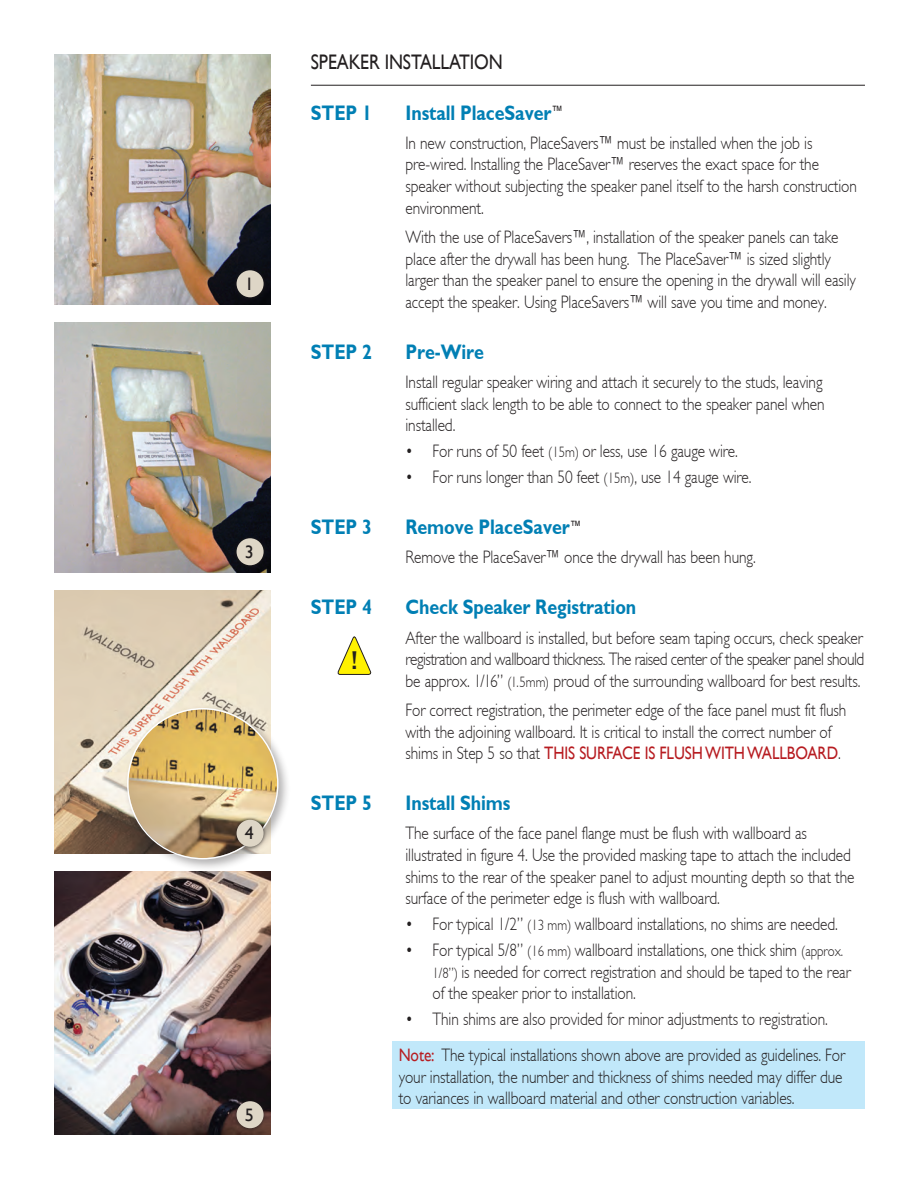
<style>
.page{position:relative;width:919px;height:1189px;background:#fff}
.page>*{position:absolute;margin:0;border:0;box-sizing:border-box;transform-origin:0 0}
.t1{font:500 26.4px "Franklin Gothic";color:#231f20}
.t2{font:700 21px "Gill Sans";letter-spacing:-.005em;color:#007fb4;scale:.85 1}
.t3{font:21px "Gill Sans";letter-spacing:-.005em;color:#231f20;scale:.85 1}
.t4{font:300 18px/21.6px "Gill Sans";letter-spacing:-.005em;color:#231f20;scale:.85 1}
.t5{font:18px "Gill Sans";color:#231f20}
.s1{font-size:15px}
.s2{font-weight:400;color:#b71c21}
</style>
<div class="page">
<hr style="left:311px;top:85px;width:553px;height:1px;background:#231f20">
<div style="left:392px;top:1040px;width:472px;height:68px;background:#c1e8fa"></div>
<img style="left:54px;top:871px;width:216px;height:263px">
<img style="left:54px;top:322px;width:216px;height:250px">
<img style="left:54px;top:54px;width:216px;height:250px">
<svg style="left:337px;top:636px;width:34px;height:39px"></svg>
<img style="left:54px;top:590px;width:216px;height:263px">
<div style="left:123px;top:704px;width:168px;height:167px;background:#231f20;opacity:.35"></div>
<img style="left:128px;top:709px;width:149px;height:148px;border-radius:74px">
<div style="left:233px;top:267px;width:34px;height:34px;background:#231f20;opacity:.75"></div>
<div style="left:236px;top:270px;width:27px;height:27px;background:#ded6c6;border-radius:50%"></div>
<div style="left:233px;top:534px;width:34px;height:34px;background:#231f20;opacity:.75"></div>
<div style="left:236px;top:538px;width:27px;height:27px;background:#ded6c6;border-radius:50%"></div>
<div style="left:233px;top:816px;width:34px;height:34px;background:#231f20;opacity:.75"></div>
<div style="left:236px;top:819px;width:27px;height:27px;background:#ded6c6;border-radius:50%"></div>
<div style="left:233px;top:1097px;width:34px;height:34px;background:#231f20;opacity:.75"></div>
<div style="left:236px;top:1100px;width:27px;height:27px;background:#ded6c6;border-radius:50%"></div>
<p class="t5" style="left:245px;top:273px;width:10px">1</p>
<p class="t5" style="left:245px;top:541px;width:10px">3</p>
<p class="t5" style="left:245px;top:822px;width:10px">4</p>
<p class="t5" style="left:245px;top:1104px;width:10px">5</p>
<p class="t3" style="left:311px;top:49px;width:227px">SPEAKER INSTALLATION</p>
<p class="t2" style="left:311px;top:100px;width:73px">STEP 1</p>
<p class="t2" style="left:405px;top:100px;width:186px">Install PlaceSaver<sup>™</sup></p>
<p class="t4" style="left:405px;top:132px;width:532px">In new construction, PlaceSavers™ must be installed when the job is pre‑wired. Installing the PlaceSaver™ reserves the exact space for the speaker without subjecting the speaker panel itself to the harsh construction environment.</p>
<p class="t4" style="left:405px;top:226px;width:531px">With the use of PlaceSavers™, installation of the speaker panels can take place after the drywall has been hung. The PlaceSaver™ is sized slightly larger than the speaker panel to ensure the opening in the drywall will easily accept the speaker. Using PlaceSavers™ will save you time and money.</p>
<p class="t2" style="left:311px;top:339px;width:73px">STEP 2</p>
<p class="t2" style="left:405px;top:339px;width:94px">Pre-Wire</p>
<p class="t4" style="left:405px;top:371px;width:494px;text-align:justify">Install regular speaker wiring and attach it securely to the studs, leaving sufficient slack length to be able to connect to the speaker panel when installed.</p>
<p class="t4" style="left:405px;top:440px;width:392px">• For runs of 50 feet <span class="s1">(15m)</span> or less, use 16 gauge wire.</p>
<p class="t4" style="left:405px;top:466px;width:408px">• For runs longer than 50 feet <span class="s1">(15m)</span>, use 14 gauge wire.</p>
<p class="t2" style="left:311px;top:514px;width:73px">STEP 3</p>
<p class="t2" style="left:405px;top:514px;width:208px">Remove PlaceSaver<sup>™</sup></p>
<p class="t4" style="left:405px;top:546px;width:413px">Remove the PlaceSaver™ once the drywall has been hung.</p>
<p class="t2" style="left:311px;top:594px;width:73px">STEP 4</p>
<p class="t2" style="left:405px;top:594px;width:273px">Check Speaker Registration</p>
<p class="t4" style="left:405px;top:626px;width:541px;text-align:justify">After the wallboard is installed, but before seam taping occurs, check speaker registration and wallboard thickness. The raised center of the speaker panel should be approx. 1/16” <span class="s1">(1.5mm)</span> proud of the surrounding wallboard for best results.</p>
<p class="t4" style="left:405px;top:699px;width:520px">For correct registration, the perimeter edge of the face panel must fit flush with the adjoining wallboard. It is critical to install the correct number of shims in Step 5 so that <span class="s2">THIS SURFACE IS FLUSH WITH WALLBOARD</span>.</p>
<p class="t2" style="left:311px;top:790px;width:73px">STEP 5</p>
<p class="t2" style="left:405px;top:790px;width:125px">Install Shims</p>
<p class="t4" style="left:405px;top:822px;width:529px">The surface of the face panel flange must be flush with wallboard as illustrated in figure 4. Use the provided masking tape to attach the included shims to the rear of the speaker panel to adjust mounting depth so that the surface of the perimeter edge is flush with wallboard.</p>
<p class="t4" style="left:405px;top:913px;width:510px">• For typical 1/2” <span class="s1">(13 mm)</span> wallboard installations, no shims are needed.</p>
<p class="t4" style="left:432px;top:939px;width:493px;text-indent:-27px">• For typical 5/8” <span class="s1">(16 mm)</span> wallboard installations, one thick shim <span class="s1">(approx.<br>1/8”)</span> is needed for correct registration and should be taped to the rear of the speaker prior to installation.</p>
<p class="t4" style="left:398px;top:1001px;width:526px;line-height:35.8px;text-align:center">• Thin shims are also provided for minor adjustments to registration.<br><span class="s2">Note:</span> The typical installations shown above are provided as guidelines. For</p>
<p class="t4" style="left:398px;top:1065px;width:523px">your installation, the number and thickness of shims needed may differ due to variances in wallboard material and other construction variables.</p>
<h1 class="t1" style="left:350px;top:643px;width:9px">!</h1>
</div>
